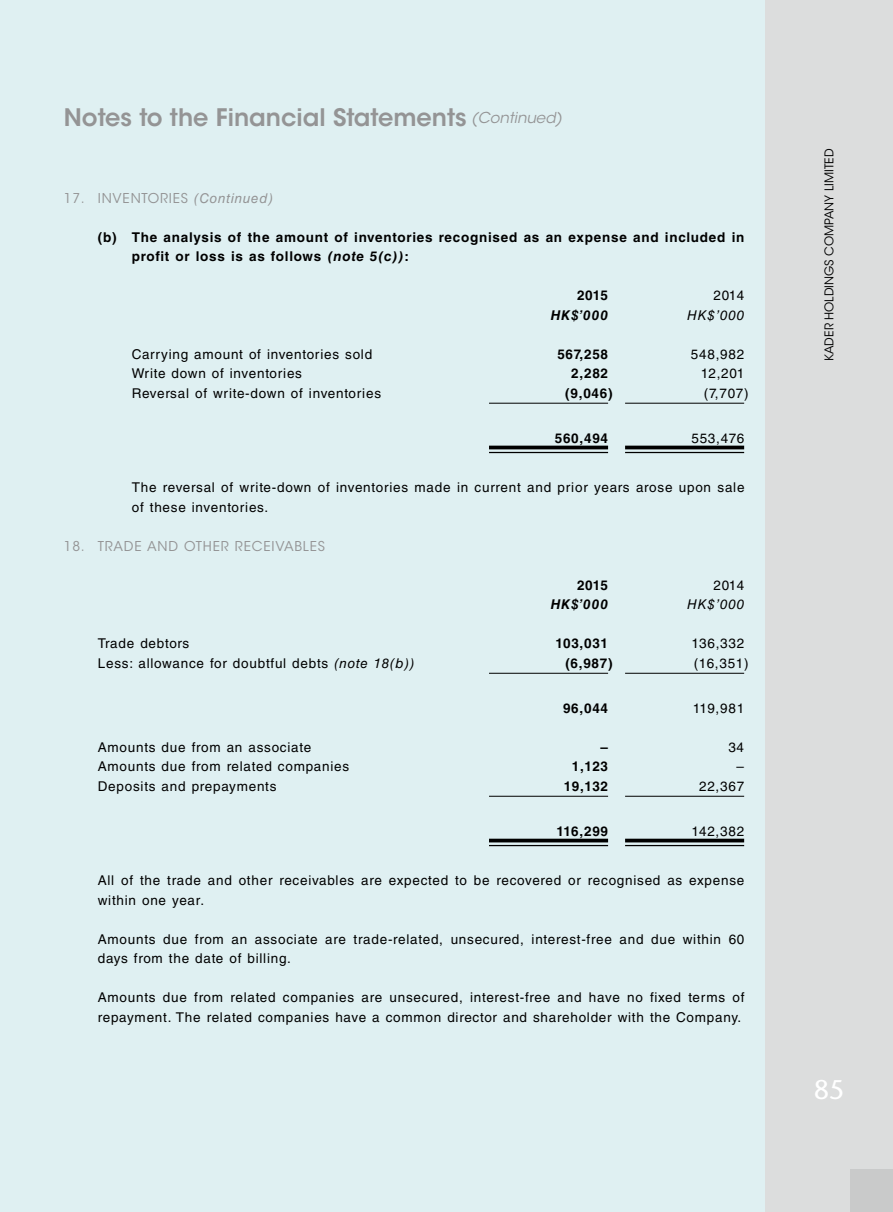
<style>
.page{position:relative;width:893px;height:1212px;background:#dff0f2}
.page>*{position:absolute;margin:0;border:0;box-sizing:border-box;transform-origin:0 0}
.t1{font:500 27px "Stone Sans Std";color:#fff}
.t2{font:600 24px "ITC Avant Garde Std";color:#949495}
.t3{font:13.5px/19.5px "Helvetica LT Std";letter-spacing:.055em;color:#000}
.t4{font:700 13.5px/19.5px "Helvetica LT Std";letter-spacing:.055em;color:#000}
.t5{font:13.5px "ITC Avant Garde Std";letter-spacing:.06em;color:#949495}
.t6{font:italic 700 13.5px "Helvetica LT Std";letter-spacing:.095em;color:#000}
.t7{font:italic 13.5px "Helvetica LT Std";letter-spacing:.055em;color:#000}
.t8{font:12px "ITC Avant Garde Std";color:#000}
.s1{font-weight:400;font-style:italic;font-size:15px}
.s2{font-family:"Helvetica LT Std";font-style:italic}
.s3{font-style:italic}
</style>
<div class="page">
<div style="left:765px;top:0;width:128px;height:1212px;background:#dcdddd"></div>
<div style="left:850px;top:1169px;width:43px;height:43px;background:#c9caca"></div>
<hr style="left:489px;top:403px;width:119px;height:1px;background:#000">
<hr style="left:625px;top:403px;width:119px;height:1px;background:#000">
<hr style="left:489px;top:446px;width:119px;height:3px;background:#000">
<hr style="left:489px;top:452px;width:119px;height:1px;background:#000">
<hr style="left:625px;top:446px;width:119px;height:3px;background:#000">
<hr style="left:625px;top:452px;width:119px;height:1px;background:#000">
<hr style="left:489px;top:673px;width:119px;height:1px;background:#000">
<hr style="left:625px;top:673px;width:119px;height:1px;background:#000">
<hr style="left:489px;top:796px;width:119px;height:1px;background:#000">
<hr style="left:625px;top:796px;width:119px;height:1px;background:#000">
<hr style="left:489px;top:839px;width:119px;height:3px;background:#000">
<hr style="left:489px;top:845px;width:119px;height:1px;background:#000">
<hr style="left:625px;top:839px;width:119px;height:3px;background:#000">
<hr style="left:625px;top:845px;width:119px;height:1px;background:#000">
<h2 class="t2" style="left:64px;top:102px;width:500px">Notes to the Financial Statements <span class="s1">(Continued)</span></h2>
<p class="t5" style="left:64px;top:189px;width:211px">17. INVENTORIES <span class="s2">(Continued)</span></p>
<p class="t4" style="left:132px;top:227px;width:614px;text-indent:-34px">(b) The analysis of the amount of inventories recognised as an expense and included in profit or loss is as follows <span class="s3">(note 5(c))</span>:</p>
<p class="t4" style="left:577px;top:285px;width:33px">2015</p>
<p class="t3" style="left:713px;top:286px;width:32px">2014</p>
<p class="t6" style="left:551px;top:307px;width:59px">HK$’000</p>
<p class="t7" style="left:687px;top:307px;width:59px">HK$’000</p>
<p class="t3" style="left:132px;top:344px;width:242px">Carrying amount of inventories sold</p>
<p class="t4" style="left:557px;top:344px;width:52px">567,258</p>
<p class="t3" style="left:691px;top:344px;width:55px">548,982</p>
<p class="t3" style="left:132px;top:364px;width:172px">Write down of inventories</p>
<p class="t4" style="left:571px;top:363px;width:38px">2,282</p>
<p class="t3" style="left:701px;top:364px;width:45px">12,201</p>
<p class="t3" style="left:132px;top:383px;width:251px">Reversal of write-down of inventories</p>
<p class="t4" style="left:565px;top:383px;width:49px">(9,046)</p>
<p class="t3" style="left:704px;top:383px;width:46px">(7,707)</p>
<p class="t4" style="left:555px;top:428px;width:55px">560,494</p>
<p class="t3" style="left:691px;top:428px;width:54px">553,476</p>
<p class="t3" style="left:132px;top:478px;width:614px">The reversal of write-down of inventories made in current and prior years arose upon sale of these inventories.</p>
<p class="t5" style="left:64px;top:537px;width:263px">18. TRADE AND OTHER RECEIVABLES</p>
<p class="t4" style="left:577px;top:575px;width:33px">2015</p>
<p class="t3" style="left:713px;top:575px;width:32px">2014</p>
<p class="t6" style="left:551px;top:596px;width:59px">HK$’000</p>
<p class="t7" style="left:687px;top:596px;width:59px">HK$’000</p>
<p class="t3" style="left:98px;top:634px;width:93px">Trade debtors</p>
<p class="t4" style="left:556px;top:633px;width:54px">103,031</p>
<p class="t3" style="left:691px;top:634px;width:54px">136,332</p>
<p class="t3" style="left:98px;top:653px;width:318px">Less: allowance for doubtful debts <span class="s3">(note 18(b))</span></p>
<p class="t4" style="left:565px;top:653px;width:49px">(6,987)</p>
<p class="t3" style="left:694px;top:653px;width:57px">(16,351)</p>
<p class="t4" style="left:563px;top:698px;width:47px">96,044</p>
<p class="t3" style="left:693px;top:698px;width:53px">119,981</p>
<p class="t3" style="left:98px;top:737px;width:215px">Amounts due from an associate</p>
<p class="t4" style="left:601px;top:737px;width:9px">–</p>
<p class="t3" style="left:728px;top:737px;width:17px">34</p>
<p class="t3" style="left:98px;top:757px;width:253px">Amounts due from related companies</p>
<p class="t4" style="left:572px;top:756px;width:38px">1,123</p>
<p class="t3" style="left:737px;top:757px;width:9px">–</p>
<p class="t3" style="left:98px;top:776px;width:180px">Deposits and prepayments</p>
<p class="t4" style="left:564px;top:776px;width:46px">19,132</p>
<p class="t3" style="left:699px;top:776px;width:47px">22,367</p>
<p class="t4" style="left:556px;top:821px;width:53px">116,299</p>
<p class="t3" style="left:691px;top:821px;width:54px">142,382</p>
<p class="t3" style="left:98px;top:871px;width:648px">All of the trade and other receivables are expected to be recovered or recognised as expense within one year.</p>
<p class="t3" style="left:98px;top:929px;width:648px">Amounts due from an associate are trade-related, unsecured, interest-free and due within 60 days from the date of billing.</p>
<p class="t3" style="left:98px;top:988px;width:648px">Amounts due from related companies are unsecured, interest-free and have no fixed terms of repayment. The related companies have a common director and shareholder with the Company.</p>
<p class="t8" style="left:822px;top:361px;width:214px;rotate:-90deg">KADER HOLDINGS COMPANY LIMITED</p>
<h1 class="t1" style="left:814px;top:1074px;width:32px">85</h1>
</div>
